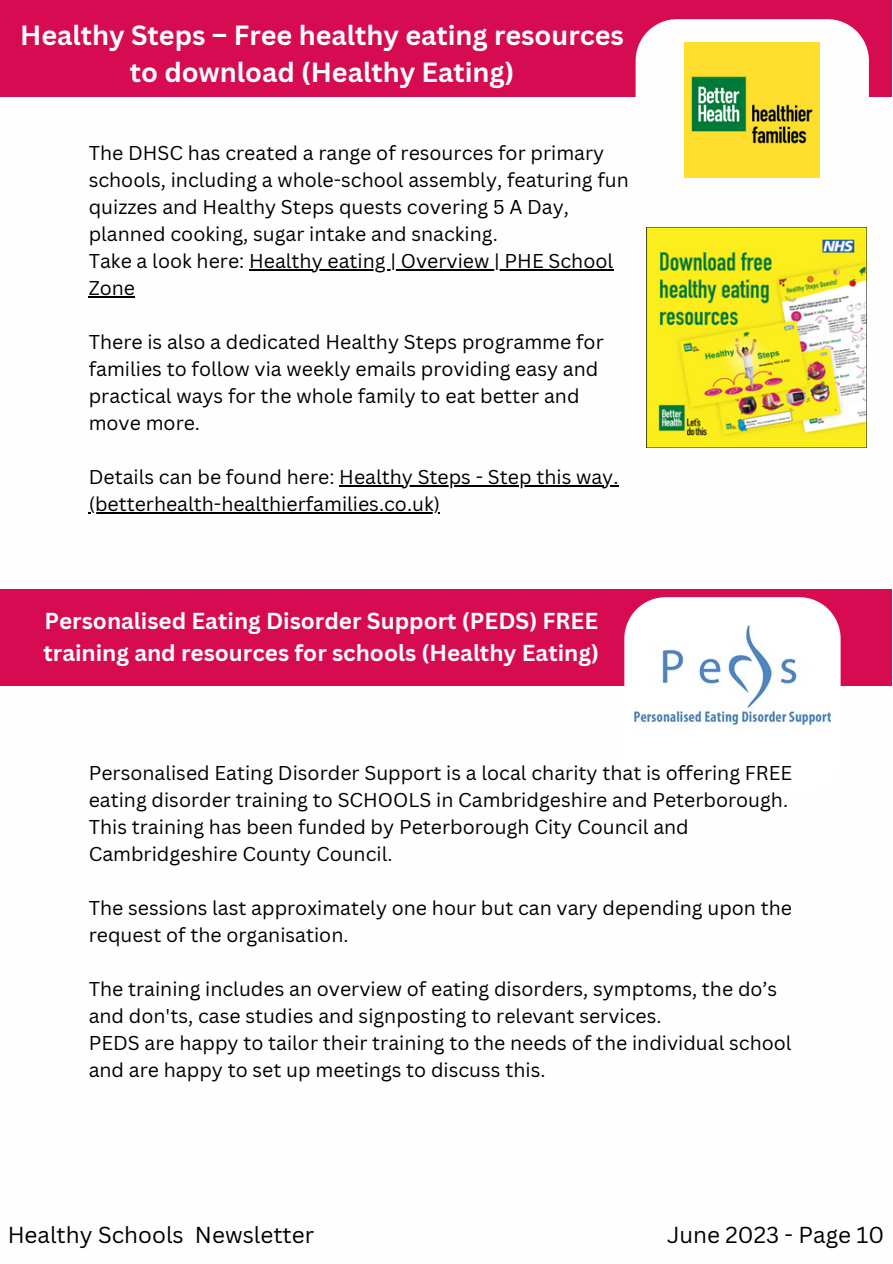
<style>
.page{position:relative;width:893px;height:1264px;background:#fff}
.page>*{position:absolute;margin:0;border:0;box-sizing:border-box;transform-origin:0 0}
.t1{font:700 27px/37px "Canva Sans";color:#fefefe;text-align:center}
.t2{font:700 22.5px/31.5px "Canva Sans";color:#fefefe}
.t3{font:22.5px "Canva Sans";color:#000}
.t4{font:19.5px/27px "Canva Sans";color:#000}
</style>
<div class="page">
<div style="left:0;top:0;width:891px;height:96px;background:#d60b52"></div>
<svg style="left:635px;top:19px;width:233px;height:159px"></svg>
<img style="left:646px;top:227px;width:220px;height:221px">
<img style="left:684px;top:42px;width:135px;height:135px">
<hr style="left:249px;top:269px;width:364px;height:2px;background:#000">
<hr style="left:89px;top:296px;width:46px;height:2px;background:#000">
<hr style="left:339px;top:485px;width:279px;height:1px;background:#000">
<hr style="left:89px;top:512px;width:351px;height:1px;background:#000">
<div style="left:0;top:589px;width:891px;height:96px;background:#d60b52"></div>
<svg style="left:624px;top:597px;width:216px;height:130px"></svg>
<img style="left:634px;top:625px;width:196px;height:112px">
<p class="t1" style="left:20px;top:16px;width:605px">Healthy Steps – Free healthy eating resources to download (Healthy Eating)</p>
<p class="t4" style="left:89px;top:139px;width:541px">The DHSC has created a range of resources for primary schools, including a whole-school assembly, featuring fun quizzes and Healthy Steps quests covering 5 A Day, planned cooking, sugar intake and snacking.</p>
<p class="t4" style="left:89px;top:247px;width:526px">Take a look here: Healthy eating | Overview | PHE School<br>Zone</p>
<p class="t4" style="left:89px;top:328px;width:516px">There is also a dedicated Healthy Steps programme for families to follow via weekly emails providing easy and practical ways for the whole family to eat better and move more.</p>
<p class="t4" style="left:89px;top:463px;width:531px">Details can be found here: Healthy Steps - Step this way. (betterhealth-healthierfamilies.co.uk)</p>
<p class="t2" style="left:43px;top:605px;width:557px">Personalised Eating Disorder Support (PEDS) FREE training and resources for schools (Healthy Eating)</p>
<p class="t4" style="left:89px;top:758px;width:705px">Personalised Eating Disorder Support is a local charity that is offering FREE eating disorder training to SCHOOLS in Cambridgeshire and Peterborough.<br>This training has been funded by Peterborough City Council and Cambridgeshire County Council.</p>
<p class="t4" style="left:89px;top:893px;width:704px">The sessions last approximately one hour but can vary depending upon the request of the organisation.</p>
<p class="t4" style="left:89px;top:974px;width:690px">The training includes an overview of eating disorders, symptoms, the do’s and don'ts, case studies and signposting to relevant services.</p>
<p class="t4" style="left:89px;top:1028px;width:704px">PEDS are happy to tailor their training to the needs of the individual school and are happy to set up meetings to discuss this.</p>
<p class="t3" style="left:8px;top:1218px;width:308px">Healthy Schools Newsletter</p>
<p class="t3" style="left:667px;top:1218px;width:219px">June 2023 - Page 10</p>
</div>
